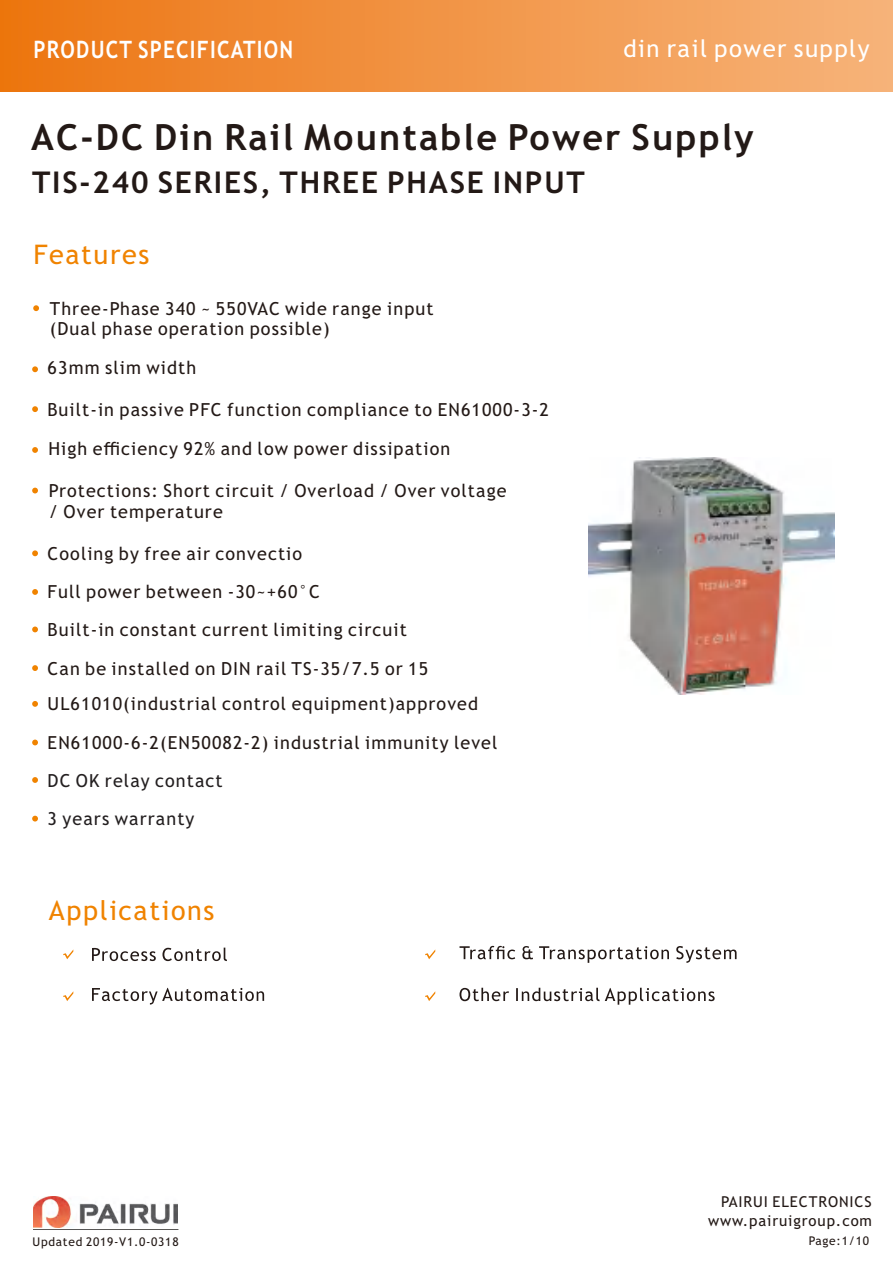
<style>
.page{position:relative;width:893px;height:1263px;background:#fff}
.page>*{position:absolute;margin:0;border:0;box-sizing:border-box;transform-origin:0 0}
.t1{font:700 36px "Trebuchet MS";letter-spacing:.06em;color:#231916}
.t2{font:700 30px "Trebuchet MS";letter-spacing:.06em;color:#231916}
.t3{font:27px "Trebuchet MS";letter-spacing:.06em;color:#f08300}
.t4{font:700 24px "Trebuchet MS";letter-spacing:.06em;color:#fff;scale:.86 1}
.t5{font:24px "Trebuchet MS";letter-spacing:.06em;color:#fff}
.t6{font:18px/20.9px "Trebuchet MS";letter-spacing:.06em;color:#231916}
.t7{font:18px/38.5px "Trebuchet MS";letter-spacing:.06em;color:#231f20}
.t8{font:15px "Trebuchet MS";letter-spacing:.06em;color:#231916}
.t9{font:12px "Trebuchet MS";letter-spacing:.06em;color:#231916}
</style>
<div class="page">
<div style="left:0;top:0;width:893px;height:91px;background:linear-gradient(to right,#ec7511,#f6b47b)"></div>
<svg style="left:32px;top:366px;width:6px;height:6px"></svg>
<svg style="left:32px;top:589px;width:6px;height:6px"></svg>
<svg style="left:32px;top:406px;width:6px;height:6px"></svg>
<svg style="left:32px;top:488px;width:6px;height:5px"></svg>
<svg style="left:63px;top:950px;width:10px;height:9px"></svg>
<svg style="left:92px;top:947px;width:135px;height:14px"></svg>
<svg style="left:459px;top:946px;width:278px;height:17px"></svg>
<svg style="left:92px;top:988px;width:172px;height:16px"></svg>
<svg style="left:63px;top:992px;width:10px;height:9px"></svg>
<svg style="left:425px;top:950px;width:10px;height:9px"></svg>
<svg style="left:32px;top:550px;width:6px;height:6px"></svg>
<svg style="left:459px;top:988px;width:256px;height:17px"></svg>
<svg style="left:425px;top:991px;width:10px;height:10px"></svg>
<img style="left:33px;top:1196px;width:144px;height:31px">
<hr style="left:33px;top:1229px;width:145px;height:1px;background:#595857">
<svg style="left:32px;top:447px;width:6px;height:6px"></svg>
<svg style="left:33px;top:305px;width:6px;height:6px"></svg>
<svg style="left:32px;top:665px;width:6px;height:6px"></svg>
<svg style="left:32px;top:626px;width:6px;height:6px"></svg>
<svg style="left:32px;top:739px;width:6px;height:6px"></svg>
<svg style="left:32px;top:701px;width:6px;height:6px"></svg>
<svg style="left:32px;top:816px;width:6px;height:5px"></svg>
<svg style="left:32px;top:777px;width:6px;height:6px"></svg>
<img style="left:589px;top:457px;width:245px;height:237px">
<h3 class="t4" style="left:33px;top:40px;width:304px">PRODUCT SPECIFICATION</h3>
<h3 class="t5" style="left:623px;top:39px;width:248px">din rail power supply</h3>
<h1 class="t1" style="left:31px;top:123px;width:724px">AC-DC Din Rail Mountable Power Supply</h1>
<h2 class="t2" style="left:32px;top:171px;width:554px">TIS-240 SERIES, THREE PHASE INPUT</h2>
<h3 class="t3" style="left:33px;top:244px;width:118px">Features</h3>
<p class="t6" style="left:50px;top:299px;width:385px">Three-Phase 340 ~ 550VAC wide range input (Dual phase operation possible)</p>
<p class="t6" style="left:48px;top:359px;width:150px">63mm slim width</p>
<p class="t6" style="left:47px;top:401px;width:503px">Built-in passive PFC function compliance to EN61000-3-2</p>
<p class="t6" style="left:48px;top:439px;width:403px">High efficiency 92% and low power dissipation</p>
<p class="t6" style="left:49px;top:482px;width:459px">Protections: Short circuit / Overload / Over voltage / Over temperature</p>
<p class="t6" style="left:48px;top:545px;width:256px">Cooling by free air convectio</p>
<p class="t6" style="left:48px;top:583px;width:274px">Full power between -30~+60°C</p>
<p class="t6" style="left:48px;top:621px;width:361px">Built-in constant current limiting circuit</p>
<p class="t6" style="left:48px;top:659px;width:382px">Can be installed on DIN rail TS-35/7.5 or 15</p>
<p class="t6" style="left:48px;top:695px;width:432px">UL61010(industrial control equipment)approved</p>
<p class="t6" style="left:48px;top:734px;width:451px">EN61000-6-2(EN50082-2) industrial immunity level</p>
<p class="t7" style="left:48px;top:762px;width:177px">DC OK relay contact<br>3 years warranty</p>
<h3 class="t3" style="left:49px;top:900px;width:167px">Applications</h3>
<p class="t9" style="left:33px;top:1237px;width:147px">Updated 2019-V1.0-0318</p>
<p class="t8" style="left:721px;top:1196px;width:152px">PAIRUI ELECTRONICS</p>
<p class="t8" style="left:708px;top:1215px;width:165px">www.pairuigroup.com</p>
<p class="t9" style="left:809px;top:1236px;width:62px">Page:1/10</p>
</div>
